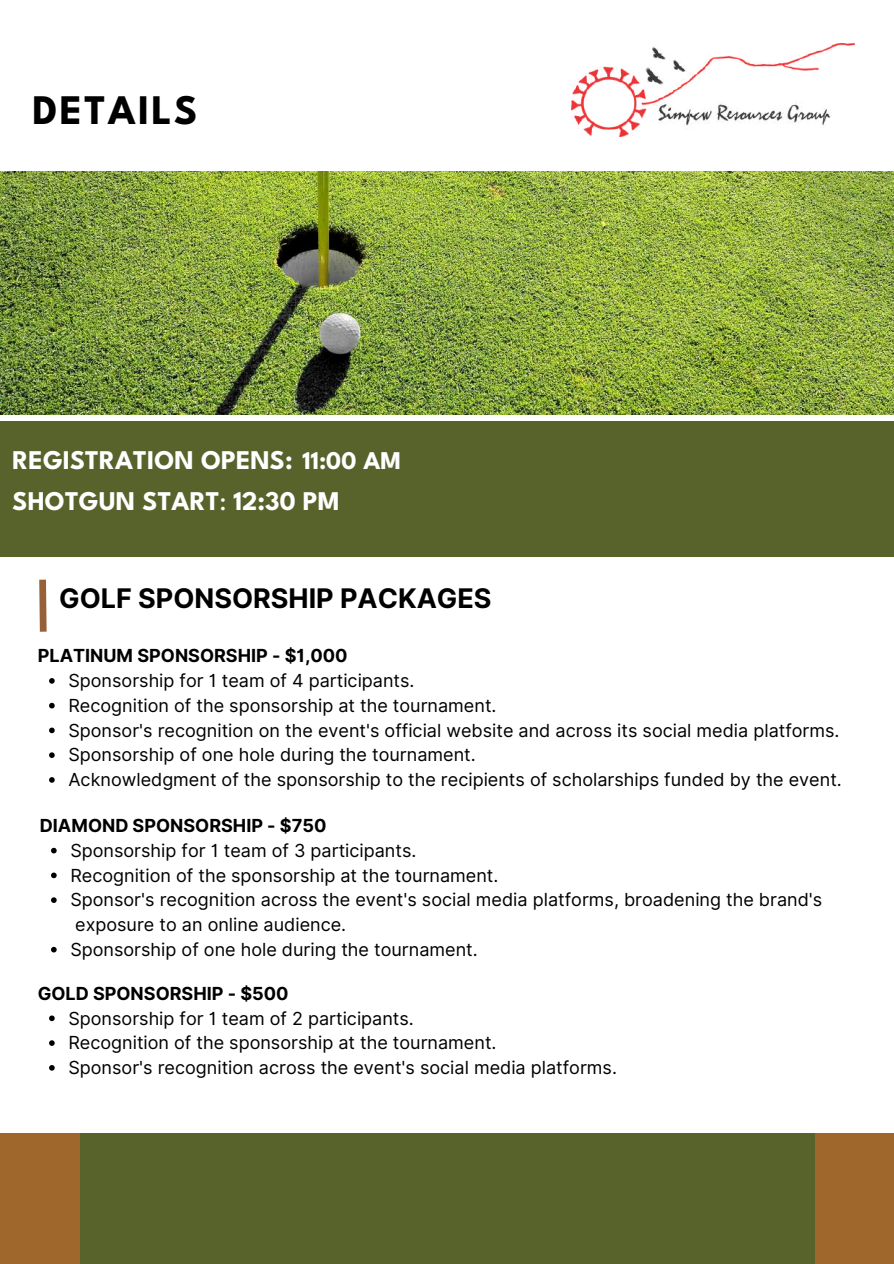
<style>
.page{position:relative;width:894px;height:1264px;background:#fff}
.page>*{position:absolute;margin:0;border:0;box-sizing:border-box;transform-origin:0 0}
.t1{font:700 42px "League Spartan";letter-spacing:.05em;color:#000}
.t2{font:700 27px/41px "League Spartan";color:#fff}
.t3{font:700 27px "Inter";color:#000}
.t4{font:18px/24.8px "Inter";color:#000}
.t5{font:700 18px "Inter";color:#000}
.s1{font-size:25.5px}
.s2{font-weight:400}
</style>
<div class="page">
<img style="left:0;top:172px;width:893px;height:243px">
<div style="left:0;top:421px;width:893px;height:136px;background:#58622b"></div>
<svg style="left:49px;top:678px;width:6px;height:5px"></svg>
<svg style="left:49px;top:702px;width:6px;height:6px"></svg>
<svg style="left:49px;top:727px;width:6px;height:6px"></svg>
<svg style="left:49px;top:752px;width:6px;height:6px"></svg>
<svg style="left:49px;top:777px;width:6px;height:5px"></svg>
<div style="left:0;top:1133px;width:893px;height:130px;background:#58622b"></div>
<div style="left:814px;top:1133px;width:79px;height:130px;background:#a0672d"></div>
<div style="left:0;top:1133px;width:79px;height:130px;background:#a0672d"></div>
<svg style="left:51px;top:847px;width:6px;height:6px"></svg>
<svg style="left:51px;top:872px;width:6px;height:6px"></svg>
<svg style="left:51px;top:897px;width:6px;height:6px"></svg>
<svg style="left:51px;top:946px;width:6px;height:6px"></svg>
<svg style="left:49px;top:1015px;width:6px;height:6px"></svg>
<svg style="left:49px;top:1040px;width:6px;height:5px"></svg>
<svg style="left:49px;top:1065px;width:6px;height:5px"></svg>
<svg style="left:39px;top:579px;width:8px;height:53px"></svg>
<img style="left:571px;top:43px;width:283px;height:94px">
<h1 class="t1" style="left:33px;top:95px;width:166px">DETAILS</h1>
<h2 class="t2" style="left:13px;top:442px;width:390px">REGISTRATION OPENS: <span class="s1">11:00 AM<br></span>SHOTGUN START<span class="s2">:</span> 12:30 PM</h2>
<h2 class="t3" style="left:59px;top:582px;width:434px">GOLF SPONSORSHIP PACKAGES</h2>
<p class="t5" style="left:38px;top:645px;width:311px">PLATINUM SPONSORSHIP - $1,000</p>
<p class="t4" style="left:68px;top:668px;width:774px">Sponsorship for 1 team of 4 participants.<br>Recognition of the sponsorship at the tournament.<br>Sponsor's recognition on the event's official website and across its social media platforms.<br>Sponsorship of one hole during the tournament.<br>Acknowledgment of the sponsorship to the recipients of scholarships funded by the event.</p>
<p class="t5" style="left:40px;top:814px;width:288px">DIAMOND SPONSORSHIP - $750</p>
<p class="t4" style="left:70px;top:837px;width:753px">Sponsorship for 1 team of 3 participants.<br>Recognition of the sponsorship at the tournament.<br>Sponsor's recognition across the event's social media platforms, broadening the brand's exposure to an online audience.<br>Sponsorship of one hole during the tournament.</p>
<p class="t5" style="left:38px;top:982px;width:252px">GOLD SPONSORSHIP - $500</p>
<p class="t4" style="left:68px;top:1005px;width:550px">Sponsorship for 1 team of 2 participants.<br>Recognition of the sponsorship at the tournament.<br>Sponsor's recognition across the event's social media platforms.</p>
</div>
